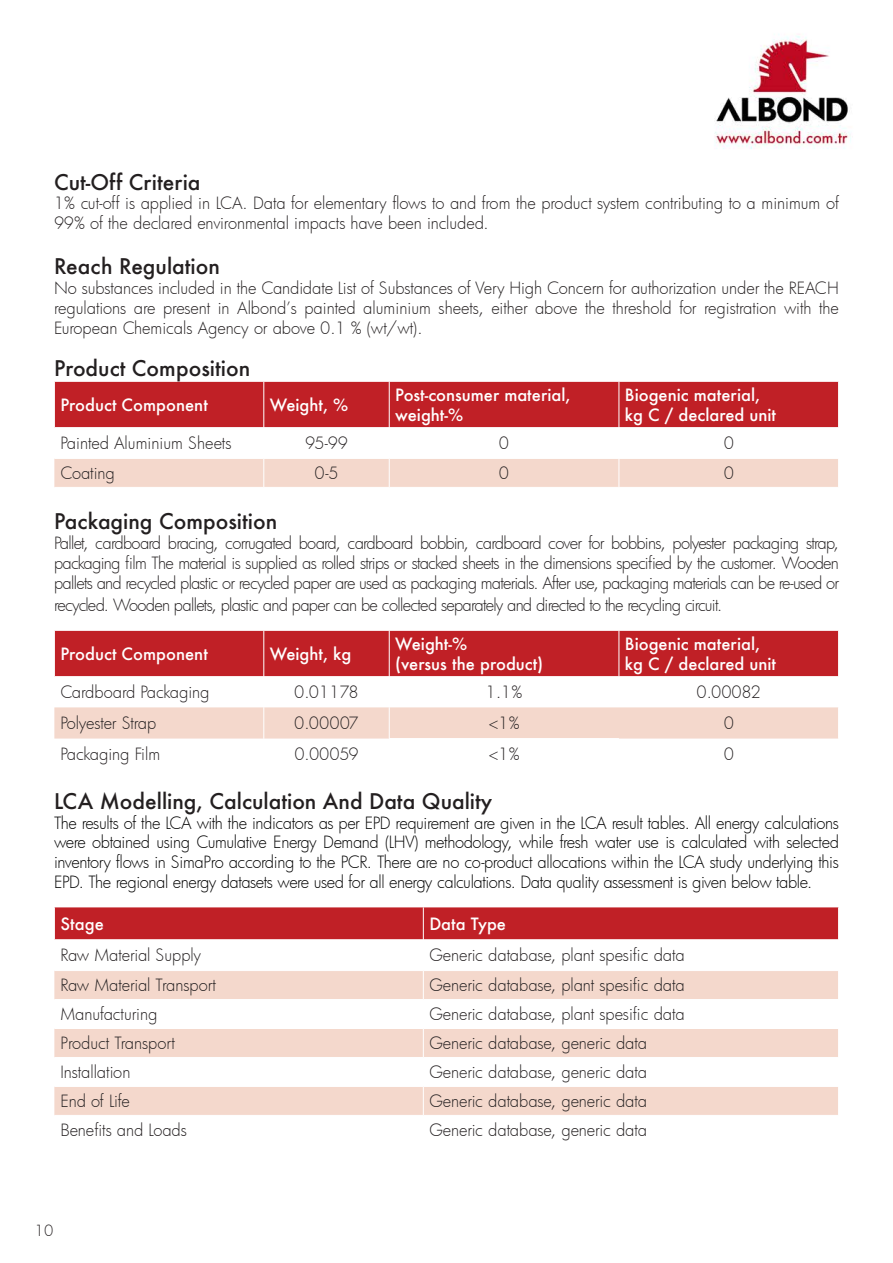
<style>
.page{position:relative;width:893px;height:1263px;background:#fff}
.page>*{position:absolute;margin:0;border:0;box-sizing:border-box;transform-origin:0 0}
.t1{font:500 21px "Futura";color:#231f20}
.t2{font:300 16.5px/19.8px "Futura";letter-spacing:-.01em;color:#231f20;text-align:justify}
.t3{font:300 16.5px/19.8px "Futura";letter-spacing:-.025em;color:#000;text-align:justify}
.t4{font:500 16.5px/19.8px "Futura";color:#fff}
.t5{font:300 16.5px "Futura";letter-spacing:-.04em;color:#231f20}
.t6{font:300 15px "Futura";color:#231f20}
</style>
<div class="page">
<img style="left:54px;top:34px;width:797px;height:597px">
<hr style="left:619px;top:487px;width:220px;height:1px;background:#fff">
<hr style="left:389px;top:487px;width:230px;height:1px;background:#fff">
<hr style="left:264px;top:487px;width:125px;height:1px;background:#fff">
<svg style="left:54px;top:382px;width:785px;height:105px"></svg>
<hr style="left:54px;top:487px;width:210px;height:1px;background:#fff">
<hr style="left:54px;top:382px;width:1px;height:45px;background:#fff">
<hr style="left:263px;top:382px;width:1px;height:45px;background:#fff">
<hr style="left:389px;top:382px;width:1px;height:45px;background:#fff">
<hr style="left:619px;top:382px;width:1px;height:45px;background:#fff">
<hr style="left:838px;top:382px;width:1px;height:45px;background:#fff">
<div style="left:55px;top:631px;width:783px;height:45px;background:#c02026"></div>
<svg style="left:54px;top:676px;width:784px;height:63px"></svg>
<div style="left:54px;top:707px;width:784px;height:31px;background:#f4d8cc"></div>
<hr style="left:389px;top:738px;width:230px;height:1px;background:#fff">
<hr style="left:389px;top:676px;width:1px;height:31px;background:#fff">
<hr style="left:389px;top:707px;width:1px;height:31px;background:#fff">
<hr style="left:263px;top:676px;width:1px;height:31px;background:#fff">
<hr style="left:263px;top:707px;width:1px;height:31px;background:#fff">
<hr style="left:263px;top:738px;width:1px;height:32px;background:#fff">
<hr style="left:619px;top:631px;width:1px;height:45px;background:#fff">
<hr style="left:389px;top:631px;width:1px;height:45px;background:#fff">
<hr style="left:263px;top:631px;width:1px;height:45px;background:#fff">
<div style="left:55px;top:907px;width:783px;height:32px;background:#c02026"></div>
<svg style="left:54px;top:939px;width:784px;height:1px"></svg>
<svg style="left:54px;top:971px;width:784px;height:144px;fill:#f4d8cc"></svg>
<hr style="left:423px;top:939px;width:1px;height:31px;background:#fff">
<svg style="left:423px;top:971px;width:1px;height:144px"></svg>
<hr style="left:54px;top:999px;width:369px;height:1px;background:#fff">
<hr style="left:423px;top:999px;width:416px;height:1px;background:#fff">
<hr style="left:54px;top:1028px;width:369px;height:1px;background:#fff">
<hr style="left:423px;top:1028px;width:416px;height:1px;background:#fff">
<hr style="left:54px;top:1057px;width:369px;height:1px;background:#fff">
<hr style="left:423px;top:1057px;width:416px;height:1px;background:#fff">
<hr style="left:54px;top:1086px;width:369px;height:1px;background:#fff">
<hr style="left:423px;top:1086px;width:416px;height:1px;background:#fff">
<hr style="left:423px;top:907px;width:1px;height:32px;background:#fff">
<p class="t1" style="left:54px;top:167px;width:148px">Cut-Off Criteria</p>
<p class="t2" style="left:54px;top:193px;width:786px">1% cut-off is applied in LCA. Data for elementary flows to and from the product system contributing to a minimum of<br>99% of the declared environmental impacts have been included.</p>
<p class="t1" style="left:54px;top:252px;width:167px">Reach Regulation</p>
<p class="t2" style="left:54px;top:278px;width:786px">No substances included in the Candidate List of Substances of Very High Concern for authorization under the REACH regulations are present in Albond’s painted aluminium sheets, either above the threshold for registration with the European Chemicals Agency or above 0.1 % (wt/wt).</p>
<p class="t1" style="left:54px;top:354px;width:198px">Product Composition</p>
<p class="t4" style="left:60px;top:395px;width:149px">Product Component</p>
<p class="t4" style="left:270px;top:395px;width:80px">Weight, %</p>
<p class="t4" style="left:395px;top:385px;width:177px">Post-consumer material, weight-%</p>
<p class="t4" style="left:625px;top:385px;width:137px">Biogenic material,</p>
<p class="t4" style="left:625px;top:405px;width:153px">kg C / declared unit</p>
<p class="t2" style="left:60px;top:433px;width:173px">Painted Aluminium Sheets</p>
<p class="t2" style="left:305px;top:433px;width:44px">95-99</p>
<p class="t2" style="left:499px;top:433px;width:12px">0</p>
<p class="t2" style="left:724px;top:433px;width:12px">0</p>
<p class="t2" style="left:60px;top:463px;width:56px">Coating</p>
<p class="t2" style="left:314px;top:463px;width:26px">0-5</p>
<p class="t2" style="left:499px;top:463px;width:12px">0</p>
<p class="t2" style="left:724px;top:463px;width:12px">0</p>
<p class="t1" style="left:54px;top:507px;width:225px">Packaging Composition</p>
<p class="t2" style="left:54px;top:533px;width:786px">Pallet, cardboard bracing, corrugated board, cardboard bobbin, cardboard cover for bobbins, polyester packaging strap, packaging film The material is supplied as rolled strips or stacked sheets in the dimensions specified by the customer. Wooden pallets and recycled plastic or recycled paper are used as packaging materials. After use, packaging materials can be re-used or</p>
<p class="t5" style="left:54px;top:594px;width:670px">recycled. Wooden pallets, plastic and paper can be collected separately and directed to the recycling circuit.</p>
<p class="t4" style="left:60px;top:644px;width:149px">Product Component</p>
<p class="t4" style="left:270px;top:644px;width:83px">Weight, kg</p>
<p class="t4" style="left:395px;top:634px;width:150px">Weight-%<br>(versus the product)</p>
<p class="t4" style="left:625px;top:634px;width:137px">Biogenic material,</p>
<p class="t4" style="left:625px;top:654px;width:153px">kg C / declared unit</p>
<p class="t2" style="left:60px;top:682px;width:151px">Cardboard Packaging</p>
<p class="t2" style="left:294px;top:682px;width:66px">0.01178</p>
<p class="t2" style="left:486px;top:682px;width:38px">1.1%</p>
<p class="t2" style="left:696px;top:682px;width:66px">0.00082</p>
<p class="t2" style="left:60px;top:713px;width:97px">Polyester Strap</p>
<p class="t2" style="left:294px;top:713px;width:66px">0.00007</p>
<p class="t2" style="left:488px;top:713px;width:33px">&lt;1%</p>
<p class="t2" style="left:724px;top:713px;width:12px">0</p>
<p class="t2" style="left:60px;top:744px;width:102px">Packaging Film</p>
<p class="t2" style="left:294px;top:744px;width:66px">0.00059</p>
<p class="t2" style="left:488px;top:744px;width:33px">&lt;1%</p>
<p class="t2" style="left:724px;top:744px;width:12px">0</p>
<p class="t1" style="left:54px;top:786px;width:440px">LCA Modelling, Calculation And Data Quality</p>
<p class="t3" style="left:54px;top:812px;width:786px">The results of the LCA with the indicators as per EPD requirement are given in the LCA result tables. All energy calculations were obtained using Cumulative Energy Demand (LHV) methodology, while fresh water use is calculated with selected inventory flows in SimaPro according to the PCR. There are no co-product allocations within the LCA study underlying this EPD. The regional energy datasets were used for all energy calculations. Data quality assessment is given below table.</p>
<p class="t4" style="left:60px;top:914px;width:45px">Stage</p>
<p class="t4" style="left:429px;top:914px;width:78px">Data Type</p>
<p class="t2" style="left:60px;top:945px;width:142px">Raw Material Supply</p>
<p class="t2" style="left:429px;top:945px;width:257px">Generic database, plant spesific data</p>
<p class="t2" style="left:60px;top:975px;width:157px">Raw Material Transport</p>
<p class="t2" style="left:429px;top:975px;width:257px">Generic database, plant spesific data</p>
<p class="t2" style="left:60px;top:1004px;width:98px">Manufacturing</p>
<p class="t2" style="left:429px;top:1004px;width:257px">Generic database, plant spesific data</p>
<p class="t2" style="left:60px;top:1033px;width:116px">Product Transport</p>
<p class="t2" style="left:429px;top:1033px;width:219px">Generic database, generic data</p>
<p class="t2" style="left:60px;top:1062px;width:72px">Installation</p>
<p class="t2" style="left:429px;top:1062px;width:219px">Generic database, generic data</p>
<p class="t2" style="left:60px;top:1091px;width:71px">End of Life</p>
<p class="t2" style="left:429px;top:1091px;width:219px">Generic database, generic data</p>
<p class="t2" style="left:60px;top:1120px;width:128px">Benefits and Loads</p>
<p class="t2" style="left:429px;top:1120px;width:219px">Generic database, generic data</p>
<p class="t6" style="left:35px;top:1220px;width:20px">10</p>
</div>
